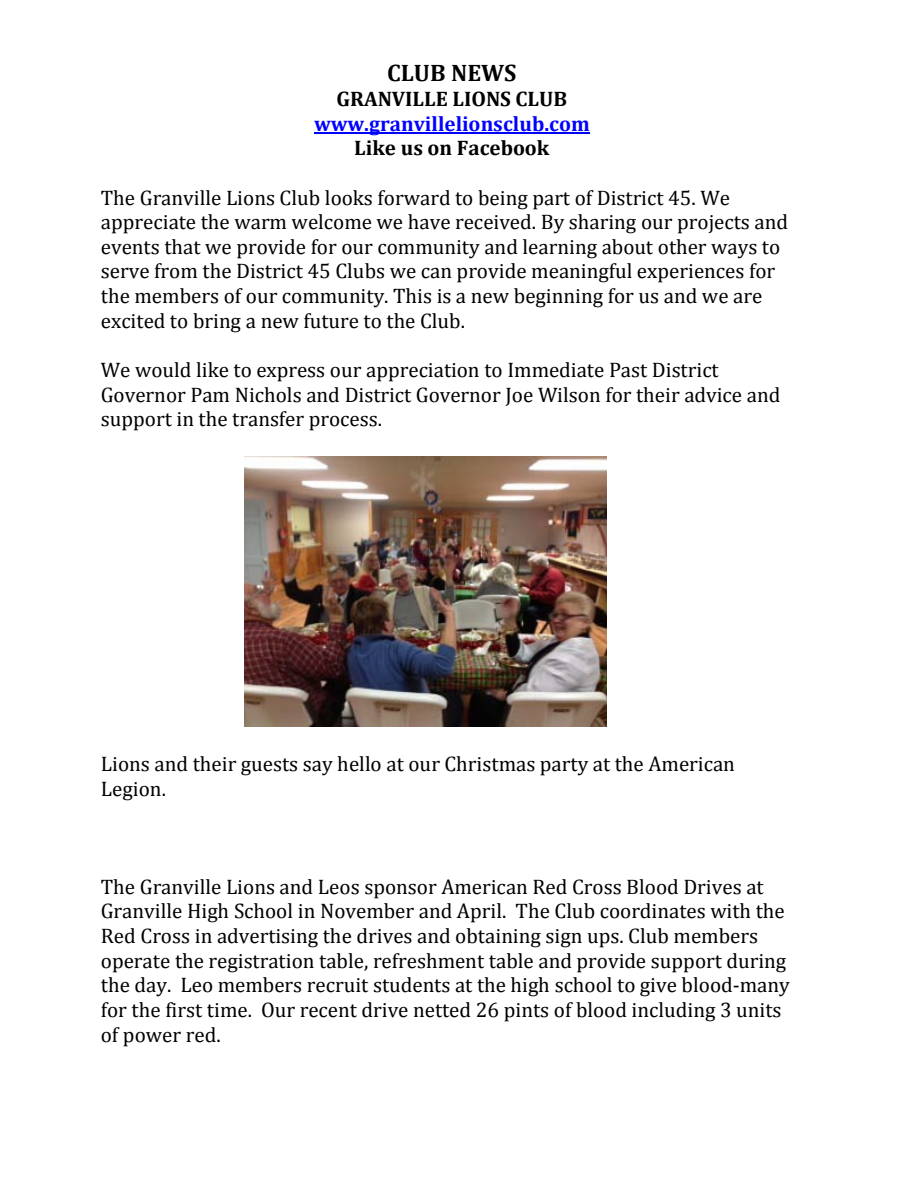
<style>
.page{position:relative;width:918px;height:1188px;background:#fff}
.page>*{position:absolute;margin:0;border:0;box-sizing:border-box;transform-origin:0 0}
.t1{font:700 24px "Cambria";color:#000}
.t2{font:21px/24.6px "Cambria";color:#000}
.t3{font:700 21px/24.6px "Cambria";color:#000;text-align:center}
.s1{color:#00f}
</style>
<div class="page">
<hr style="left:314px;top:132px;width:276px;height:2px;background:#00f">
<img style="left:245px;top:456px;width:361px;height:270px">
<p class="t1" style="left:387px;top:58px;width:131px">CLUB NEWS</p>
<p class="t3" style="left:314px;top:86px;width:277px">GRANVILLE LIONS CLUB <span class="s1">www.granvillelionsclub.com<br></span>Like us on Facebook</p>
<p class="t2" style="left:101px;top:185px;width:689px">The Granville Lions Club looks forward to being part of District 45. We appreciate the warm welcome we have received. By sharing our projects and events that we provide for our community and learning about other ways to serve from the District 45 Clubs we can provide meaningful experiences for the members of our community. This is a new beginning for us and we are excited to bring a new future to the Club.</p>
<p class="t2" style="left:101px;top:357px;width:681px">We would like to express our appreciation to Immediate Past District<br>Governor Pam Nichols and District Governor Joe Wilson for their advice and support in the transfer process.</p>
<p class="t2" style="left:101px;top:751px;width:636px">Lions and their guests say hello at our Christmas party at the American<br>Legion.</p>
<p class="t2" style="left:101px;top:874px;width:691px">The Granville Lions and Leos sponsor American Red Cross Blood Drives at Granville High School in November and April. The Club coordinates with the Red Cross in advertising the drives and obtaining sign ups. Club members operate the registration table, refreshment table and provide support during the day. Leo members recruit students at the high school to give blood-many for the first time. Our recent drive netted 26 pints of blood including 3 units of power red.</p>
</div>
